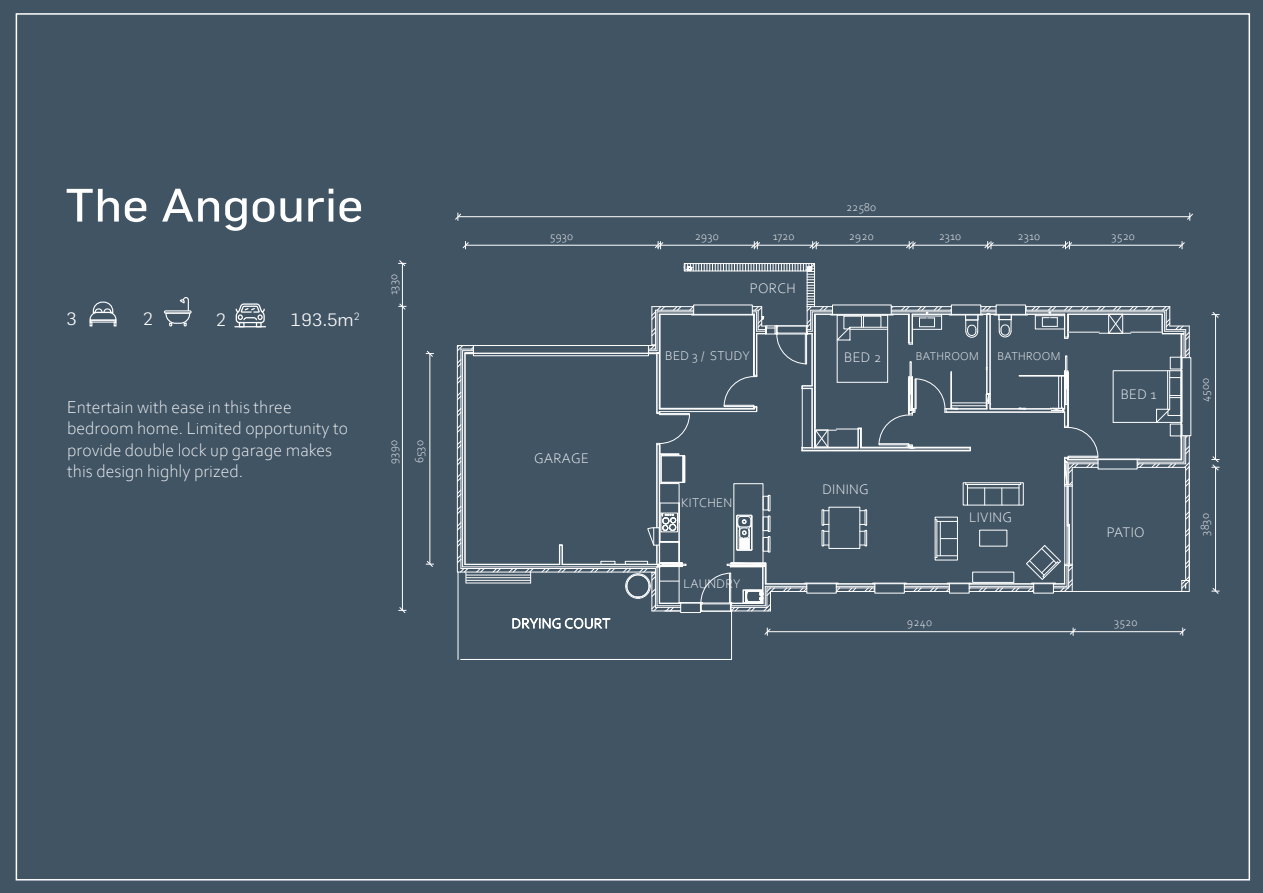
<style>
.page{position:relative;width:1263px;height:893px;background:#415464}
.page>*{position:absolute;margin:0;border:0;box-sizing:border-box;transform-origin:0 0}
.t1{font:45.9px "Flama";color:#fff;scale:1.11 1}
.t2{font:300 18px/21.6px "Corbel";color:#fff}
.t3{font:300 17.55px "Flama";color:#fff;scale:1.11 1}
.t4{font:300 14.4px "Corbel";letter-spacing:.025em;color:#fff}
.t5{font:300 13.2px "Corbel";letter-spacing:.025em;color:#fff}
.t6{font:300 11.85px "Corbel";letter-spacing:.025em;color:#fff}
</style>
<div class="page">
<svg style="left:236px;top:303px;width:29px;height:23px"></svg>
<hr style="left:234px;top:326px;width:32px;height:1px;background:#fff">
<div style="left:164px;top:310px;width:28px;height:4px;border:1px solid #fff"></div>
<svg style="left:165px;top:297px;width:26px;height:30px"></svg>
<svg style="left:89px;top:301px;width:28px;height:25px"></svg>
<div style="left:680px;top:603px;width:21px;height:10px;border:1px solid #fff"></div>
<svg style="left:512px;top:618px;width:98px;height:11px"></svg>
<hr style="left:458px;top:572px;width:1px;height:87px;background:#fff">
<hr style="left:461px;top:659px;width:270px;height:1px;background:#fff">
<hr style="left:731px;top:611px;width:1px;height:48px;background:#fff">
<hr style="left:430px;top:354px;width:1px;height:210px;background:#fff">
<svg style="left:426px;top:561px;width:8px;height:6px"></svg>
<svg style="left:426px;top:351px;width:8px;height:6px"></svg>
<hr style="left:402px;top:306px;width:1px;height:304px;background:#fff">
<svg style="left:399px;top:607px;width:7px;height:6px"></svg>
<svg style="left:399px;top:304px;width:7px;height:6px"></svg>
<hr style="left:402px;top:263px;width:1px;height:43px;background:#fff">
<svg style="left:398px;top:260px;width:8px;height:6px"></svg>
<hr style="left:1215px;top:467px;width:1px;height:124px;background:#fff">
<svg style="left:1212px;top:588px;width:7px;height:6px"></svg>
<hr style="left:1215px;top:314px;width:1px;height:145px;background:#fff">
<svg style="left:1212px;top:456px;width:7px;height:15px"></svg>
<svg style="left:1212px;top:312px;width:7px;height:6px"></svg>
<hr style="left:767px;top:631px;width:416px;height:1px;background:#fff">
<svg style="left:764px;top:628px;width:6px;height:7px"></svg>
<svg style="left:1070px;top:628px;width:6px;height:7px"></svg>
<svg style="left:1179px;top:628px;width:7px;height:7px"></svg>
<hr style="left:465px;top:245px;width:193px;height:1px;background:#fff">
<svg style="left:463px;top:241px;width:6px;height:8px"></svg>
<svg style="left:655px;top:241px;width:8px;height:8px"></svg>
<hr style="left:660px;top:245px;width:94px;height:1px;background:#fff">
<svg style="left:751px;top:241px;width:9px;height:8px"></svg>
<hr style="left:757px;top:245px;width:56px;height:1px;background:#fff">
<svg style="left:809px;top:241px;width:10px;height:8px"></svg>
<hr style="left:816px;top:245px;width:93px;height:1px;background:#fff">
<svg style="left:906px;top:241px;width:10px;height:8px"></svg>
<hr style="left:913px;top:245px;width:74px;height:1px;background:#fff">
<svg style="left:984px;top:241px;width:10px;height:8px"></svg>
<hr style="left:991px;top:245px;width:75px;height:1px;background:#fff">
<svg style="left:1062px;top:241px;width:10px;height:8px"></svg>
<svg style="left:1179px;top:241px;width:6px;height:8px"></svg>
<hr style="left:1069px;top:245px;width:113px;height:1px;background:#fff">
<hr style="left:458px;top:216px;width:732px;height:1px;background:#fff">
<svg style="left:455px;top:213px;width:6px;height:7px"></svg>
<svg style="left:1187px;top:213px;width:6px;height:7px"></svg>
<svg style="left:457px;top:263px;width:733px;height:349px"></svg>
<hr style="left:1185px;top:467px;width:1px;height:113px;background:#fff">
<h1 class="t1" style="left:65px;top:177px;width:270px">The Angourie</h1>
<p class="t3" style="left:66px;top:308px;width:11px">3</p>
<p class="t3" style="left:143px;top:308px;width:11px">2</p>
<p class="t3" style="left:216px;top:309px;width:11px">2</p>
<p class="t3" style="left:290px;top:309px;width:64px">193.5m<sup>2</sup></p>
<p class="t2" style="left:67px;top:395px;width:282px">Entertain with ease in this three bedroom home. Limited opportunity to provide double lock up garage makes this design highly prized.</p>
<p class="t6" style="left:385px;top:295px;width:23px;rotate:-90deg">1330</p>
<p class="t6" style="left:385px;top:464px;width:25px;rotate:-90deg">9390</p>
<p class="t6" style="left:412px;top:463px;width:25px;rotate:-90deg">6530</p>
<p class="t6" style="left:846px;top:199px;width:32px">22580</p>
<p class="t6" style="left:550px;top:228px;width:25px">5930</p>
<p class="t6" style="left:695px;top:228px;width:26px">2930</p>
<p class="t6" style="left:773px;top:228px;width:23px">1720</p>
<p class="t6" style="left:849px;top:228px;width:27px">2920</p>
<p class="t6" style="left:939px;top:228px;width:24px">2310</p>
<p class="t6" style="left:1018px;top:228px;width:24px">2310</p>
<p class="t6" style="left:1111px;top:228px;width:25px">3520</p>
<p class="t4" style="left:534px;top:449px;width:56px">GARAGE</p>
<p class="t4" style="left:750px;top:279px;width:47px">PORCH</p>
<p class="t5" style="left:665px;top:347px;width:86px">BED 3 / STUDY</p>
<p class="t4" style="left:844px;top:348px;width:39px">BED 2</p>
<p class="t6" style="left:916px;top:348px;width:64px">BATHROOM</p>
<p class="t6" style="left:997px;top:348px;width:64px">BATHROOM</p>
<p class="t4" style="left:1121px;top:385px;width:37px">BED 1</p>
<p class="t5" style="left:681px;top:494px;width:53px">KITCHEN</p>
<p class="t5" style="left:683px;top:575px;width:59px">LAUNDRY</p>
<p class="t4" style="left:822px;top:480px;width:48px">DINING</p>
<p class="t4" style="left:969px;top:508px;width:45px">LIVING</p>
<p class="t4" style="left:1107px;top:522px;width:39px">PATIO</p>
<p class="t6" style="left:907px;top:614px;width:27px">9240</p>
<p class="t6" style="left:1114px;top:614px;width:25px">3520</p>
<p class="t6" style="left:1197px;top:402px;width:26px;rotate:-90deg">4500</p>
<p class="t6" style="left:1197px;top:536px;width:24px;rotate:-90deg">3830</p>
</div>
